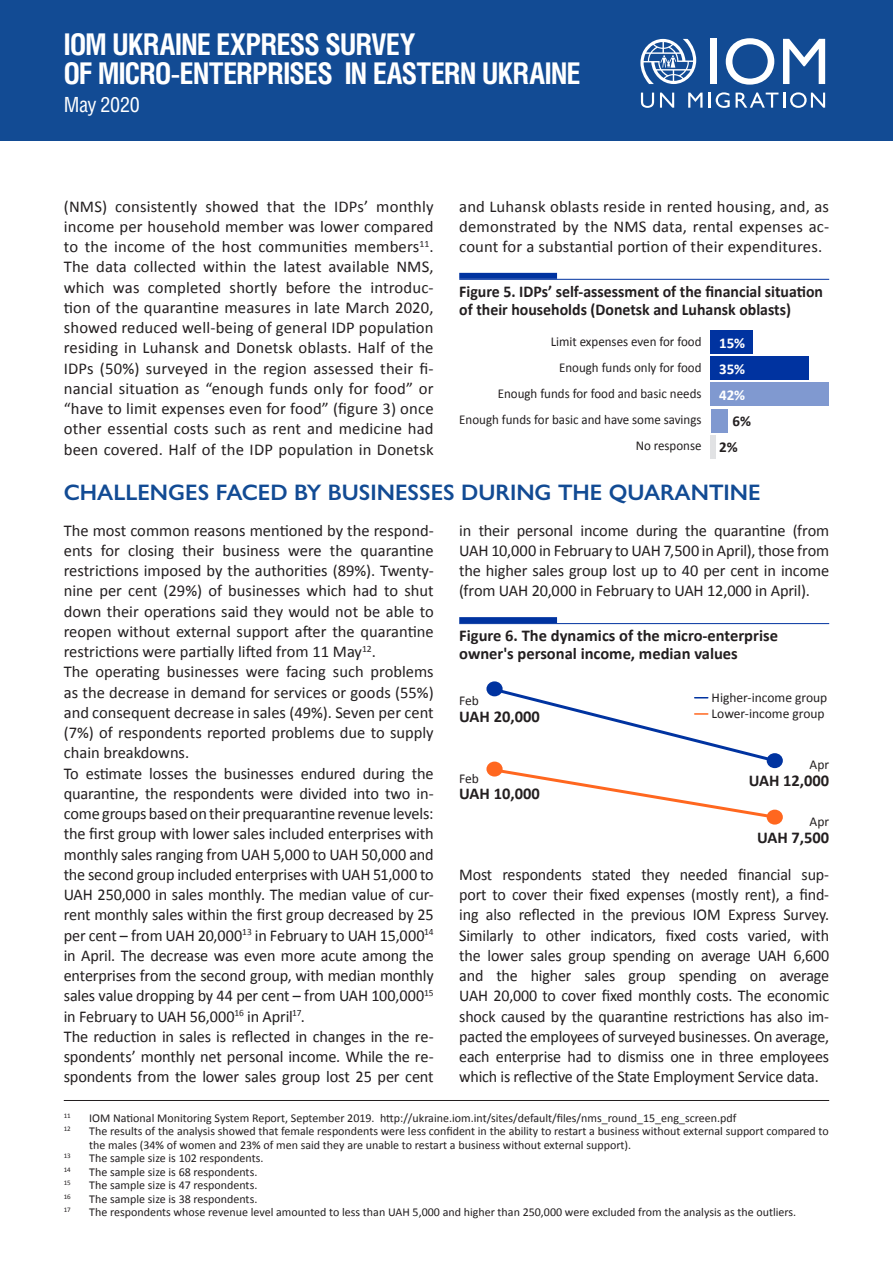
<style>
.page{position:relative;width:893px;height:1263px;background:#fff}
.page>*{position:absolute;margin:0;border:0;box-sizing:border-box;transform-origin:0 0}
.t1{font:700 29.85px/28.3px "Helios Cond C";letter-spacing:-.02em;color:#fff}
.zag{font:600 22.5px "Gill Sans Nova";color:#124b94}
.t2{font:20.85px "Helios Cond C";letter-spacing:-.02em;color:#fff}
.mail_text{font:16.5px/20.2px "Calibri";letter-spacing:-.005em;color:#231f20;text-align:justify}
.Figure2{font:700 16.5px/18px "Calibri";color:#231f20}
.Figure2-2{font:700 16.5px/18px "Calibri";color:#231f20;scale:.96 1}
.t3{font:700 15px "Calibri";color:#fff}
.t4{font:700 15px "Calibri";color:#231f20}
.t5{font:13.5px "Calibri";color:#231f20;scale:.96 1}
.t6{font:13.5px "Calibri";color:#231f20}
.Сноска{font:12px/13.5px "Calibri";color:#231f20}
.Сноска-2{font:7.05px "Calibri";color:#231f20}
</style>
<div class="page">
<hr style="left:459px;top:279px;width:370px;height:1px;background:#0033a0">
<div style="left:459px;top:273px;width:98px;height:6px;background:#0033a0"></div>
<hr style="left:459px;top:623px;width:370px;height:1px;background:#0033a0">
<div style="left:459px;top:617px;width:98px;height:6px;background:#0033a0"></div>
<hr style="left:64px;top:1100px;width:765px;height:1px;background:#231f20">
<div style="left:710px;top:330px;width:43px;height:23px;background:#0033a0"></div>
<div style="left:710px;top:356px;width:99px;height:24px;background:#0033a0"></div>
<div style="left:710px;top:383px;width:119px;height:23px;background:#8099d0"></div>
<div style="left:710px;top:409px;width:17px;height:23px;background:#8099d0"></div>
<div style="left:710px;top:435px;width:6px;height:23px;background:#e1e2e4"></div>
<svg style="left:489px;top:690px;width:287px;height:130px"></svg>
<div style="left:486px;top:681px;width:17px;height:15px;background:#0033a0;border-radius:50%"></div>
<div style="left:486px;top:761px;width:17px;height:15px;background:#ff671f;border-radius:50%"></div>
<div style="left:767px;top:810px;width:16px;height:14px;background:#ff671f;border-radius:50%"></div>
<div style="left:767px;top:753px;width:16px;height:15px;background:#0033a0;border-radius:50%"></div>
<div style="left:0;top:0;width:893px;height:140px;background:#124b94"></div>
<div style="left:710px;top:39px;width:7px;height:45px;background:#fff"></div>
<svg style="left:726px;top:38px;width:48px;height:47px"></svg>
<svg style="left:783px;top:39px;width:42px;height:45px"></svg>
<svg style="left:641px;top:93px;width:13px;height:15px"></svg>
<svg style="left:660px;top:93px;width:14px;height:15px"></svg>
<svg style="left:688px;top:93px;width:14px;height:15px"></svg>
<svg style="left:709px;top:92px;width:21px;height:16px"></svg>
<svg style="left:736px;top:93px;width:42px;height:15px"></svg>
<hr style="left:783px;top:93px;width:3px;height:15px;background:#fff">
<svg style="left:790px;top:92px;width:35px;height:16px"></svg>
<svg style="left:640px;top:39px;width:56px;height:45px"></svg>
<h1 class="t1" style="left:64px;top:30px;width:518px">IOM UKRAINE EXPRESS SURVEY<br>OF MICRO-ENTERPRISES IN EASTERN UKRAINE</h1>
<p class="t2" style="left:64px;top:92px;width:77px">May 2020</p>
<p class="mail_text" style="left:64px;top:196px;width:371px">(NMS) consistently showed that the IDPs’ monthly income per household member was lower compared to the income of the host communities members<sup>11</sup>.<br>The data collected within the latest available NMS, which was completed shortly before the introduc&shy;tion of the quarantine measures in late March 2020, showed reduced well-being of general IDP population residing in Luhansk and Donetsk oblasts. Half of the IDPs (50%) surveyed in the region assessed their fi&shy;nancial situation as “enough funds only for food” or “have to limit expenses even for food” (figure 3) once other essential costs such as rent and medicine had been covered. Half of the IDP population in Donetsk</p>
<p class="mail_text" style="left:459px;top:196px;width:371px">and Luhansk oblasts reside in rented housing, and, as demonstrated by the NMS data, rental expenses ac&shy;count for a substantial portion of their expenditures.</p>
<p class="Figure2-2" style="left:459px;top:283px;width:380px">Figure 5. IDPs’ self-assessment of the financial situation of their households (Donetsk and Luhansk oblasts)</p>
<p class="t5" style="left:551px;top:333px;width:159px">Limit expenses even for food</p>
<p class="t5" style="left:559px;top:359px;width:150px">Enough funds only for food</p>
<p class="t5" style="left:498px;top:385px;width:214px">Enough funds for food and basic needs</p>
<p class="t5" style="left:459px;top:411px;width:254px">Enough funds for basic and have some savings</p>
<p class="t5" style="left:636px;top:437px;width:70px">No response</p>
<p class="t3" style="left:719px;top:333px;width:28px">15%</p>
<p class="t3" style="left:719px;top:359px;width:28px">35%</p>
<p class="t3" style="left:719px;top:385px;width:28px">42%</p>
<p class="t4" style="left:733px;top:411px;width:20px">6%</p>
<p class="t4" style="left:719px;top:437px;width:20px">2%</p>
<p class="zag" style="left:64px;top:478px;width:698px">CHALLENGES FACED BY BUSINESSES DURING THE QUARANTINE</p>
<p class="mail_text" style="left:64px;top:520px;width:371px">The most common reasons mentioned by the respond&shy;ents for closing their business were the quarantine restrictions imposed by the authorities (89%). Twenty&shy;nine per cent (29%) of businesses which had to shut down their operations said they would not be able to reopen without external support after the quarantine restrictions were partially lifted from 11 May<sup>12</sup>.</p>
<p class="mail_text" style="left:64px;top:662px;width:371px">The operating businesses were facing such problems as the decrease in demand for services or goods (55%) and consequent decrease in sales (49%). Seven per cent (7%) of respondents reported problems due to supply chain breakdowns.</p>
<p class="mail_text" style="left:64px;top:763px;width:371px">To estimate losses the businesses endured during the quarantine, the respondents were divided into two in&shy;come groups based on their prequarantine revenue levels: the first group with lower sales included enterprises with monthly sales ranging from UAH 5,000 to UAH 50,000 and the second group included enterprises with UAH 51,000 to UAH 250,000 in sales monthly. The median value of cur&shy;rent monthly sales within the first group decreased by 25 per cent – from UAH 20,000<sup>13</sup> in February to UAH 15,000<sup>14 </sup>in April. The decrease was even more acute among the enterprises from the second group, with median monthly sales value dropping by 44 per cent – from UAH 100,000<sup>15 </sup>in February to UAH 56,000<sup>16</sup> in April<sup>17</sup>.</p>
<p class="mail_text" style="left:64px;top:1026px;width:371px">The reduction in sales is reflected in changes in the re&shy;spondents’ monthly net personal income. While the re&shy;spondents from the lower sales group lost 25 per cent</p>
<p class="mail_text" style="left:459px;top:520px;width:371px">in their personal income during the quarantine (from UAH 10,000 in February to UAH 7,500 in April), those from the higher sales group lost up to 40 per cent in income (from UAH 20,000 in February to UAH 12,000 in April).</p>
<p class="Figure2" style="left:459px;top:627px;width:320px">Figure 6. The dynamics of the micro-enterprise owner's personal income, median values</p>
<p class="t6" style="left:712px;top:688px;width:117px">Higher-income group</p>
<p class="t6" style="left:712px;top:705px;width:115px">Lower-income group</p>
<p class="t6" style="left:459px;top:692px;width:21px">Feb</p>
<p class="Figure2" style="left:459px;top:708px;width:82px">UAH 20,000</p>
<p class="t6" style="left:810px;top:756px;width:21px">Apr</p>
<p class="Figure2" style="left:749px;top:771px;width:82px">UAH 12,000</p>
<p class="t6" style="left:810px;top:813px;width:21px">Apr</p>
<p class="Figure2" style="left:757px;top:829px;width:74px">UAH 7,500</p>
<p class="t6" style="left:459px;top:770px;width:21px">Feb</p>
<p class="Figure2" style="left:459px;top:785px;width:82px">UAH 10,000</p>
<p class="mail_text" style="left:459px;top:864px;width:371px">Most respondents stated they needed financial sup&shy;port to cover their fixed expenses (mostly rent), a find&shy;ing also reflected in the previous IOM Express Survey.<br>Similarly to other indicators, fixed costs varied, with the lower sales group spending on average UAH 6,600 and the higher sales group spending on average UAH 20,000 to cover fixed monthly costs. The economic shock caused by the quarantine restrictions has also im&shy;pacted the employees of surveyed businesses. On average, each enterprise had to dismiss one in three employees which is reflective of the State Employment Service data.</p>
<p class="Сноска-2" style="left:64px;top:1111px;width:9px">11</p>
<p class="Сноска" style="left:89px;top:1111px;width:649px">IOM National Monitoring System Report, September 2019. http://ukraine.iom.int/sites/default/files/nms_round_15_eng_screen.pdf</p>
<p class="Сноска-2" style="left:64px;top:1125px;width:9px">12</p>
<p class="Сноска" style="left:89px;top:1125px;width:741px">The results of the analysis showed that female respondents were less confident in the ability to restart a business without external support compared to the males (34% of women and 23% of men said they are unable to restart a business without external support).</p>
<p class="Сноска-2" style="left:64px;top:1152px;width:9px">13</p>
<p class="Сноска" style="left:89px;top:1152px;width:176px">The sample size is 102 respondents.</p>
<p class="Сноска-2" style="left:64px;top:1165px;width:9px">14</p>
<p class="Сноска" style="left:89px;top:1165px;width:170px">The sample size is 68 respondents.</p>
<p class="Сноска-2" style="left:64px;top:1179px;width:9px">15</p>
<p class="Сноска" style="left:89px;top:1179px;width:170px">The sample size is 47 respondents.</p>
<p class="Сноска-2" style="left:64px;top:1192px;width:9px">16</p>
<p class="Сноска" style="left:89px;top:1192px;width:170px">The sample size is 38 respondents.</p>
<p class="Сноска-2" style="left:64px;top:1206px;width:9px">17</p>
<p class="Сноска" style="left:89px;top:1206px;width:708px">The respondents whose revenue level amounted to less than UAH 5,000 and higher than 250,000 were excluded from the analysis as the outliers.</p>
</div>
